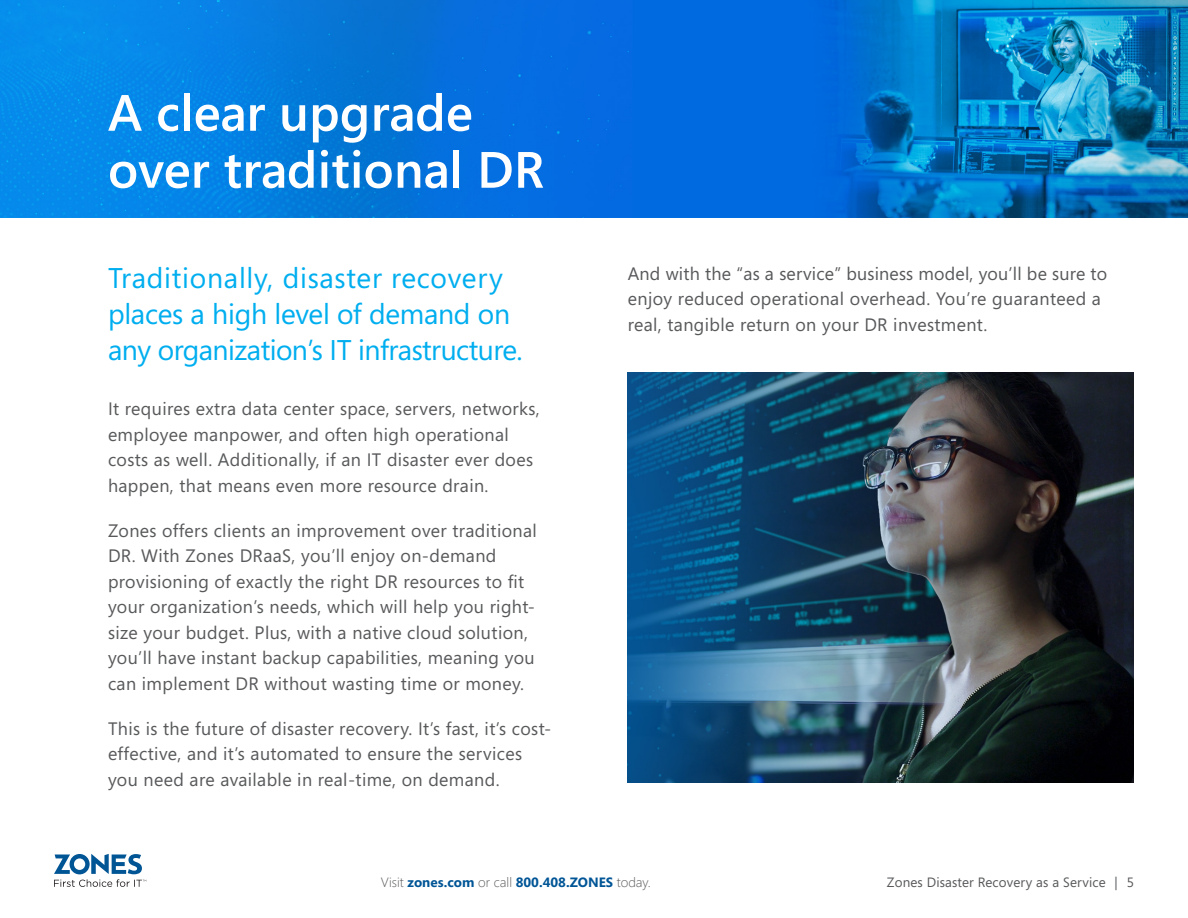
<style>
.page{position:relative;width:1188px;height:918px;background:#fff}
.page>*{position:absolute;margin:0;border:0;box-sizing:border-box;transform-origin:0 0}
.t1{font:600 51px/57px "Segoe";color:#fff}
.Body_Copy_1{font:28.5px/36px "Segoe";letter-spacing:-.01em;color:#00aeef}
.Body_Copy_1-2{font:18px/25.5px "Segoe";letter-spacing:.02em;color:#58595b}
.t2{font:700 13.5px "Segoe";color:#005596}
.t3{font:13.5px "Segoe";letter-spacing:.01em;color:#58595b}
.s1{font-weight:300;color:#58595b}
</style>
<div class="page">
<svg style="left:54px;top:854px;width:92px;height:33px"></svg>
<img style="left:0;top:0;width:1188px;height:218px">
<img style="left:628px;top:372px;width:506px;height:411px">
<h1 class="t1" style="left:108px;top:85px;width:438px">A clear upgrade over traditional DR</h1>
<p class="Body_Copy_1" style="left:108px;top:259px;width:416px">Traditionally, disaster recovery places a high level of demand on any organization’s IT infrastructure.</p>
<p class="Body_Copy_1-2" style="left:108px;top:396px;width:433px">It requires extra data center space, servers, networks, employee manpower, and often high operational costs as well. Additionally, if an IT disaster ever does happen, that means even more resource drain.</p>
<p class="Body_Copy_1-2" style="left:108px;top:517px;width:430px">Zones offers clients an improvement over traditional DR. With Zones DRaaS, you’ll enjoy on-demand provisioning of exactly the right DR resources to fit your organization’s needs, which will help you right&shy;size your budget. Plus, with a native cloud solution, you’ll have instant backup capabilities, meaning you can implement DR without wasting time or money.</p>
<p class="Body_Copy_1-2" style="left:108px;top:715px;width:445px">This is the future of disaster recovery. It’s fast, it’s cost&shy;effective, and it’s automated to ensure the services you need are available in real-time, on demand.</p>
<p class="Body_Copy_1-2" style="left:628px;top:260px;width:481px">And with the “as a service” business model, you’ll be sure to enjoy reduced operational overhead. You’re guaranteed a real, tangible return on your DR investment.</p>
<p class="t2" style="left:381px;top:873px;width:271px"><span class="s1">Visit</span> zones.com <span class="s1">or call</span> 800.408.ZONES <span class="s1">today.</span></p>
<p class="t3" style="left:887px;top:873px;width:249px">Zones Disaster Recovery as a Service | 5</p>
</div>
